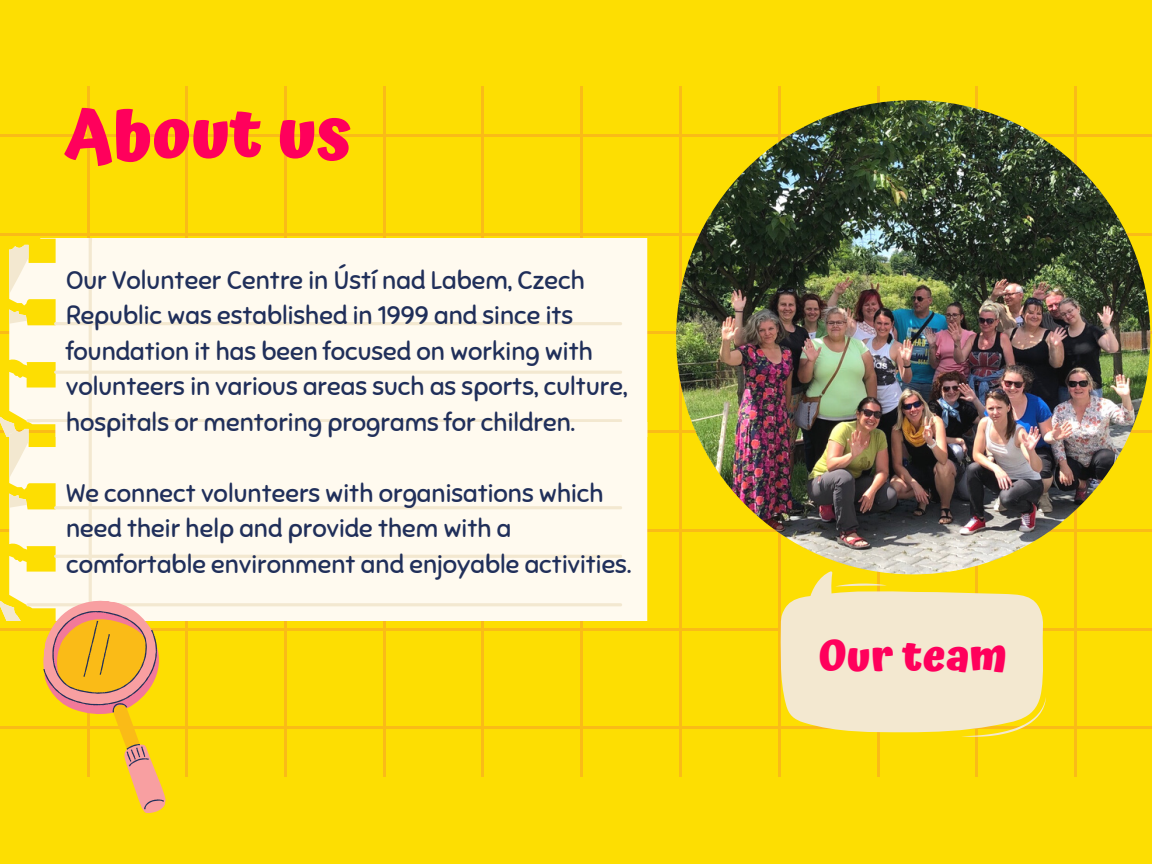
<style>
.page{position:relative;width:1152px;height:864px;background:#fdde02}
.page>*{position:absolute;margin:0;border:0;box-sizing:border-box;transform-origin:0 0}
.t1{font:700 70.35px "Atma";color:#ff005c}
.t2{font:700 43.2px "Atma";color:#ff005c}
.t3{font:25.5px/35.4px "Sniglet";color:#202f5a}
</style>
<div class="page">
<hr style="left:580px;top:86px;width:3px;height:691px;background:#fabb17">
<hr style="left:482px;top:86px;width:2px;height:691px;background:#fabb17">
<hr style="left:383px;top:86px;width:2px;height:691px;background:#fabb17">
<hr style="left:284px;top:86px;width:3px;height:691px;background:#fabb17">
<hr style="left:186px;top:86px;width:2px;height:691px;background:#fabb17">
<hr style="left:87px;top:86px;width:2px;height:691px;background:#fabb17">
<hr style="left:0;top:726px;width:631px;height:3px;background:#fabb17">
<hr style="left:0;top:628px;width:631px;height:2px;background:#fabb17">
<hr style="left:0;top:233px;width:631px;height:3px;background:#fabb17">
<hr style="left:0;top:135px;width:631px;height:2px;background:#fabb17">
<hr style="left:1074px;top:86px;width:2px;height:691px;background:#fabb17">
<hr style="left:975px;top:86px;width:3px;height:691px;background:#fabb17">
<hr style="left:877px;top:86px;width:2px;height:691px;background:#fabb17">
<hr style="left:778px;top:86px;width:2px;height:691px;background:#fabb17">
<hr style="left:679px;top:86px;width:3px;height:691px;background:#fabb17">
<hr style="left:631px;top:726px;width:521px;height:3px;background:#fabb17">
<hr style="left:631px;top:628px;width:521px;height:2px;background:#fabb17">
<hr style="left:631px;top:529px;width:521px;height:3px;background:#fabb17">
<hr style="left:631px;top:431px;width:521px;height:2px;background:#fabb17">
<hr style="left:631px;top:332px;width:521px;height:2px;background:#fabb17">
<hr style="left:631px;top:233px;width:521px;height:3px;background:#fabb17">
<hr style="left:631px;top:135px;width:521px;height:2px;background:#fabb17">
<img style="left:676px;top:100px;width:474px;height:474px;border-radius:50%">
<svg style="left:781px;top:571px;width:265px;height:166px"></svg>
<div style="left:623px;top:238px;width:24px;height:185px;background:#fffaef"></div>
<div style="left:623px;top:423px;width:24px;height:198px;background:#fffaef"></div>
<svg style="left:0;top:238px;width:623px;height:575px"></svg>
<h1 class="t1" style="left:65px;top:92px;width:288px">About us</h1>
<p class="t3" style="left:66px;top:263px;width:563px">Our Volunteer Centre in Ústí nad Labem, Czech Republic was established in 1999 and since its foundation it has been focused on working with volunteers in various areas such as sports, culture, hospitals or mentoring programs for children.</p>
<p class="t3" style="left:66px;top:475px;width:567px">We connect volunteers with organisations which need their help and provide them with a comfortable environment and enjoyable activities.</p>
<h2 class="t2" style="left:819px;top:631px;width:190px">Our team</h2>
</div>
